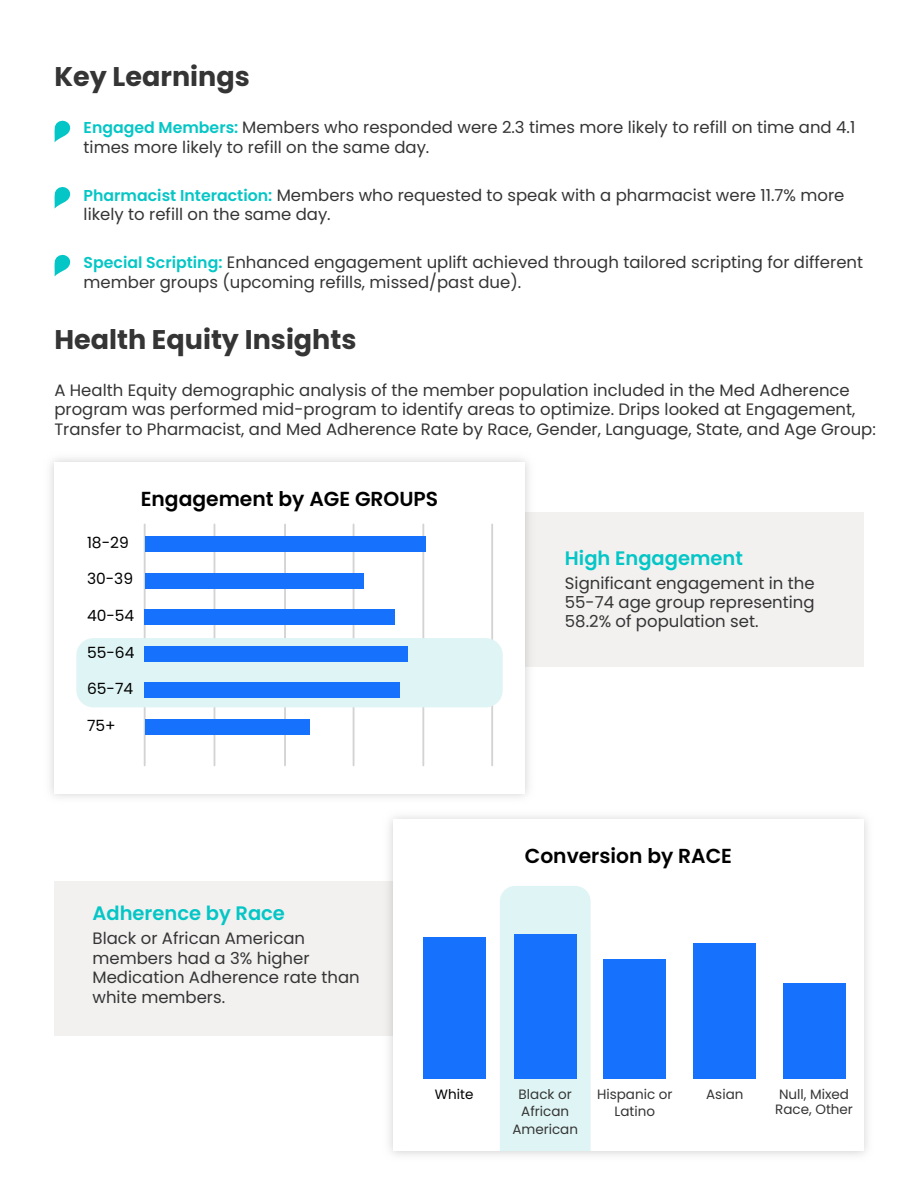
<style>
.page{position:relative;width:918px;height:1188px;background:#fff}
.page>*{position:absolute;margin:0;border:0;box-sizing:border-box;transform-origin:0 0}
.t1{font:700 27px "Poppins";color:#353535}
.t2{font:600 20.25px "Poppins";color:#000}
.t3{font:600 19.5px "Poppins";color:#05c6c6}
.t4{font:16.5px/19.5px "Poppins";color:#353535}
.t5{font:15.45px "Poppins";color:#000}
.t6{font:13.5px/17.4px "Poppins";color:#353535;text-align:center}
.t7{font:13.5px "Poppins";color:#000}
.s1{font-weight:600;font-size:15.75px;color:#05c6c6}
</style>
<div class="page">
<div style="left:54px;top:882px;width:375px;height:154px;background:#f2f1f0"></div>
<svg style="left:54px;top:120px;width:16px;height:22px"></svg>
<svg style="left:54px;top:187px;width:16px;height:22px"></svg>
<svg style="left:54px;top:254px;width:16px;height:22px"></svg>
<div style="left:489px;top:513px;width:375px;height:154px;background:#f2f1f0"></div>
<div style="left:54px;top:463px;width:471px;height:331px;background:#fff"></div>
<hr style="left:144px;top:524px;width:2px;height:241px;background:#d3d3d3">
<hr style="left:214px;top:524px;width:1px;height:241px;background:#d3d3d3">
<hr style="left:284px;top:524px;width:2px;height:241px;background:#d3d3d3">
<hr style="left:353px;top:524px;width:1px;height:241px;background:#d3d3d3">
<hr style="left:422px;top:524px;width:2px;height:241px;background:#d3d3d3">
<hr style="left:491px;top:524px;width:2px;height:241px;background:#d3d3d3">
<div style="left:76px;top:638px;width:427px;height:69px;background:#dff4f4;border-radius:17px"></div>
<div style="left:145px;top:536px;width:280px;height:16px;background:#1672fd"></div>
<div style="left:145px;top:573px;width:219px;height:15px;background:#1672fd"></div>
<div style="left:145px;top:609px;width:250px;height:16px;background:#1672fd"></div>
<div style="left:145px;top:646px;width:263px;height:15px;background:#1672fd"></div>
<div style="left:145px;top:683px;width:255px;height:15px;background:#1672fd"></div>
<div style="left:145px;top:719px;width:164px;height:16px;background:#1672fd"></div>
<div style="left:393px;top:820px;width:471px;height:331px;background:#fff"></div>
<div style="left:500px;top:886px;width:91px;height:265px;background:#dff4f4"></div>
<div style="left:423px;top:937px;width:62px;height:141px;background:#1672fd"></div>
<div style="left:514px;top:934px;width:62px;height:144px;background:#1672fd"></div>
<div style="left:604px;top:959px;width:62px;height:119px;background:#1672fd"></div>
<div style="left:694px;top:943px;width:62px;height:135px;background:#1672fd"></div>
<div style="left:783px;top:983px;width:62px;height:95px;background:#1672fd"></div>
<h1 class="t1" style="left:54px;top:61px;width:197px">Key Learnings</h1>
<p class="t4" style="left:84px;top:118px;width:773px"><span class="s1">Engaged Members:</span> Members who responded were 2.3 times more likely to refill on time and 4.1 times more likely to refill on the same day.</p>
<p class="t4" style="left:84px;top:185px;width:762px"><span class="s1">Pharmacist Interaction:</span> Members who requested to speak with a pharmacist were 11.7% more likely to refill on the same day.</p>
<p class="t4" style="left:84px;top:253px;width:781px"><span class="s1">Special Scripting:</span> Enhanced engagement uplift achieved through tailored scripting for different member groups (upcoming refills, missed/past due).</p>
<h1 class="t1" style="left:54px;top:324px;width:304px">Health Equity Insights</h1>
<p class="t4" style="left:54px;top:381px;width:823px">A Health Equity demographic analysis of the member population included in the Med Adherence program was performed mid-program to identify areas to optimize. Drips looked at Engagement,<br>Transfer to Pharmacist, and Med Adherence Rate by Race, Gender, Language, State, and Age Group:</p>
<p class="t2" style="left:141px;top:487px;width:299px">Engagement by AGE GROUPS</p>
<p class="t5" style="left:87px;top:533px;width:43px">18-29</p>
<p class="t5" style="left:87px;top:570px;width:48px">30-39</p>
<p class="t5" style="left:87px;top:607px;width:49px">40-54</p>
<p class="t5" style="left:87px;top:643px;width:49px">55-64</p>
<p class="t5" style="left:87px;top:680px;width:48px">65-74</p>
<p class="t5" style="left:87px;top:717px;width:30px">75+</p>
<p class="t3" style="left:93px;top:902px;width:194px">Adherence by Race</p>
<p class="t4" style="left:93px;top:929px;width:269px">Black or African American members had a 3% higher<br>Medication Adherence rate than white members.</p>
<p class="t3" style="left:565px;top:546px;width:180px">High Engagement</p>
<p class="t4" style="left:565px;top:573px;width:251px;text-align:justify">Significant engagement in the 55-74 age group representing 58.2% of population set.</p>
<p class="t2" style="left:525px;top:844px;width:209px">Conversion by RACE</p>
<p class="t7" style="left:435px;top:1086px;width:40px">White</p>
<p class="t6" style="left:512px;top:1085px;width:67px">Black or<br>African<br>American</p>
<p class="t6" style="left:597px;top:1085px;width:77px">Hispanic or<br>Latino</p>
<p class="t6" style="left:706px;top:1085px;width:39px">Asian</p>
<p class="t6" style="left:775px;top:1086px;width:79px;line-height:15.5px;text-align:left">Null, Mixed<br>Race, Other</p>
</div>
